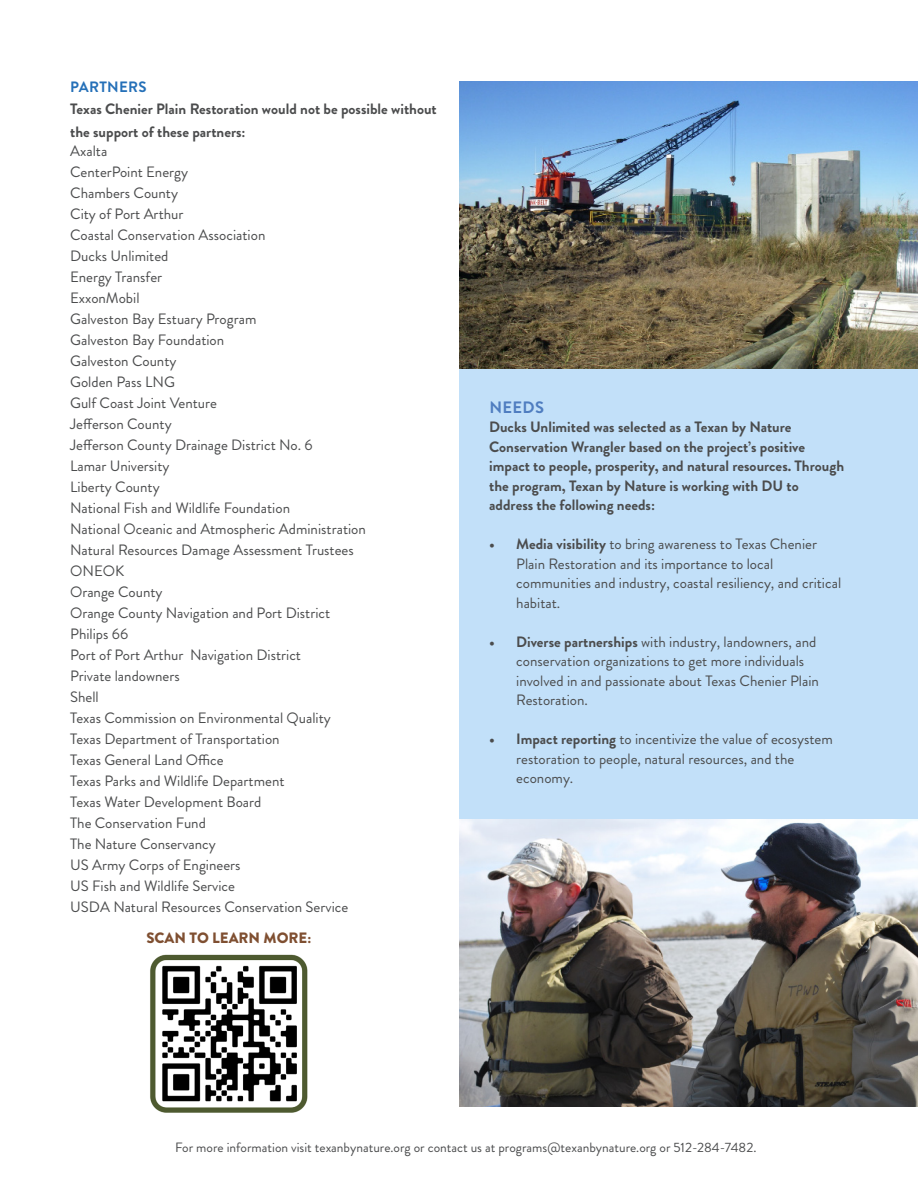
<style>
.page{position:relative;width:918px;height:1188px;background:#fff}
.page>*{position:absolute;margin:0;border:0;box-sizing:border-box;transform-origin:0 0}
.t1{font:700 16.5px "Brandon Grotesque";letter-spacing:.02em;color:#4f7dc0}
.t2{font:15px/19.5px "Brandon Grotesque";color:#4b4c4d}
.t3{font:700 15px/19.5px "Brandon Grotesque";color:#4b4c4d}
.t4{font:900 15px "Brandon Grotesque";color:#7f4f31}
.t5{font:700 15px "Brandon Grotesque";letter-spacing:.02em;color:#2570b8}
.t6{font:13.5px "Brandon Grotesque";color:#4b4c4d}
.s1{font-weight:700}
</style>
<div class="page">
<div style="left:459px;top:327px;width:459px;height:493px;background:#c2e0f9"></div>
<img style="left:459px;top:820px;width:459px;height:287px">
<img style="left:459px;top:81px;width:459px;height:287px">
<img style="left:150px;top:954px;width:158px;height:159px">
<p class="t5" style="left:70px;top:76px;width:78px">PARTNERS</p>
<p class="t3" style="left:70px;top:98px;width:368px;line-height:22.5px">Texas Chenier Plain Restoration would not be possible without the support of these partners:</p>
<p class="t2" style="left:70px;top:142px;width:39px">Axalta</p>
<p class="t2" style="left:70px;top:163px;width:119px">CenterPoint Energy</p>
<p class="t2" style="left:70px;top:184px;width:109px">Chambers County</p>
<p class="t2" style="left:70px;top:205px;width:115px">City of Port Arthur</p>
<p class="t2" style="left:70px;top:226px;width:197px">Coastal Conservation Association</p>
<p class="t2" style="left:70px;top:247px;width:100px">Ducks Unlimited</p>
<p class="t2" style="left:70px;top:268px;width:94px">Energy Transfer</p>
<p class="t2" style="left:70px;top:289px;width:71px">ExxonMobil</p>
<p class="t2" style="left:70px;top:310px;width:188px">Galveston Bay Estuary Program</p>
<p class="t2" style="left:70px;top:331px;width:156px">Galveston Bay Foundation</p>
<p class="t2" style="left:70px;top:352px;width:108px">Galveston County</p>
<p class="t2" style="left:70px;top:373px;width:106px">Golden Pass LNG</p>
<p class="t2" style="left:70px;top:394px;width:148px">Gulf Coast Joint Venture</p>
<p class="t2" style="left:70px;top:415px;width:103px">Jefferson County</p>
<p class="t2" style="left:70px;top:436px;width:244px">Jefferson County Drainage District No. 6</p>
<p class="t2" style="left:70px;top:457px;width:101px">Lamar University</p>
<p class="t2" style="left:70px;top:478px;width:91px">Liberty County</p>
<p class="t2" style="left:70px;top:499px;width:221px">National Fish and Wildlife Foundation</p>
<p class="t2" style="left:70px;top:520px;width:297px">National Oceanic and Atmospheric Administration</p>
<p class="t2" style="left:70px;top:541px;width:285px">Natural Resources Damage Assessment Trustees</p>
<p class="t2" style="left:70px;top:562px;width:56px">ONEOK</p>
<p class="t2" style="left:70px;top:583px;width:94px">Orange County</p>
<p class="t2" style="left:70px;top:604px;width:262px">Orange County Navigation and Port District</p>
<p class="t2" style="left:70px;top:625px;width:59px">Philips 66</p>
<p class="t2" style="left:70px;top:646px;width:232px">Port of Port Arthur Navigation District</p>
<p class="t2" style="left:70px;top:667px;width:111px">Private landowners</p>
<p class="t2" style="left:70px;top:688px;width:30px">Shell</p>
<p class="t2" style="left:70px;top:709px;width:262px">Texas Commission on Environmental Quality</p>
<p class="t2" style="left:70px;top:730px;width:211px">Texas Department of Transportation</p>
<p class="t2" style="left:70px;top:751px;width:155px">Texas General Land Office</p>
<p class="t2" style="left:70px;top:772px;width:216px">Texas Parks and Wildlife Department</p>
<p class="t2" style="left:70px;top:793px;width:193px">Texas Water Development Board</p>
<p class="t2" style="left:70px;top:814px;width:137px">The Conservation Fund</p>
<p class="t2" style="left:70px;top:835px;width:147px">The Nature Conservancy</p>
<p class="t2" style="left:70px;top:856px;width:172px">US Army Corps of Engineers</p>
<p class="t2" style="left:70px;top:877px;width:166px">US Fish and Wildlife Service</p>
<p class="t2" style="left:70px;top:898px;width:280px">USDA Natural Resources Conservation Service</p>
<p class="t4" style="left:146px;top:928px;width:166px">SCAN TO LEARN MORE:</p>
<p class="t1" style="left:489px;top:395px;width:56px">NEEDS</p>
<p class="t3" style="left:489px;top:417px;width:356px">Ducks Unlimited was selected as a Texan by Nature Conservation Wrangler based on the project’s positive impact to people, prosperity, and natural resources. Through the program, Texan by Nature is working with DU to address the following needs:</p>
<p class="t2" style="left:516px;top:534px;width:327px;text-indent:-27px"><span class="s1">• Media visibility</span> to bring awareness to Texas Chenier Plain Restoration and its importance to local communities and industry, coastal resiliency, and critical habitat.</p>
<p class="t2" style="left:516px;top:632px;width:304px;text-indent:-27px"><span class="s1">• Diverse partnerships</span> with industry, landowners, and conservation organizations to get more individuals involved in and passionate about Texas Chenier Plain Restoration.</p>
<p class="t2" style="left:516px;top:729px;width:318px;text-indent:-27px"><span class="s1">• Impact reporting</span> to incentivize the value of ecosystem restoration to people, natural resources, and the economy.</p>
<p class="t6" style="left:175px;top:1138px;width:583px">For more information visit texanbynature.org or contact us at programs@texanbynature.org or 512-284-7482.</p>
</div>
